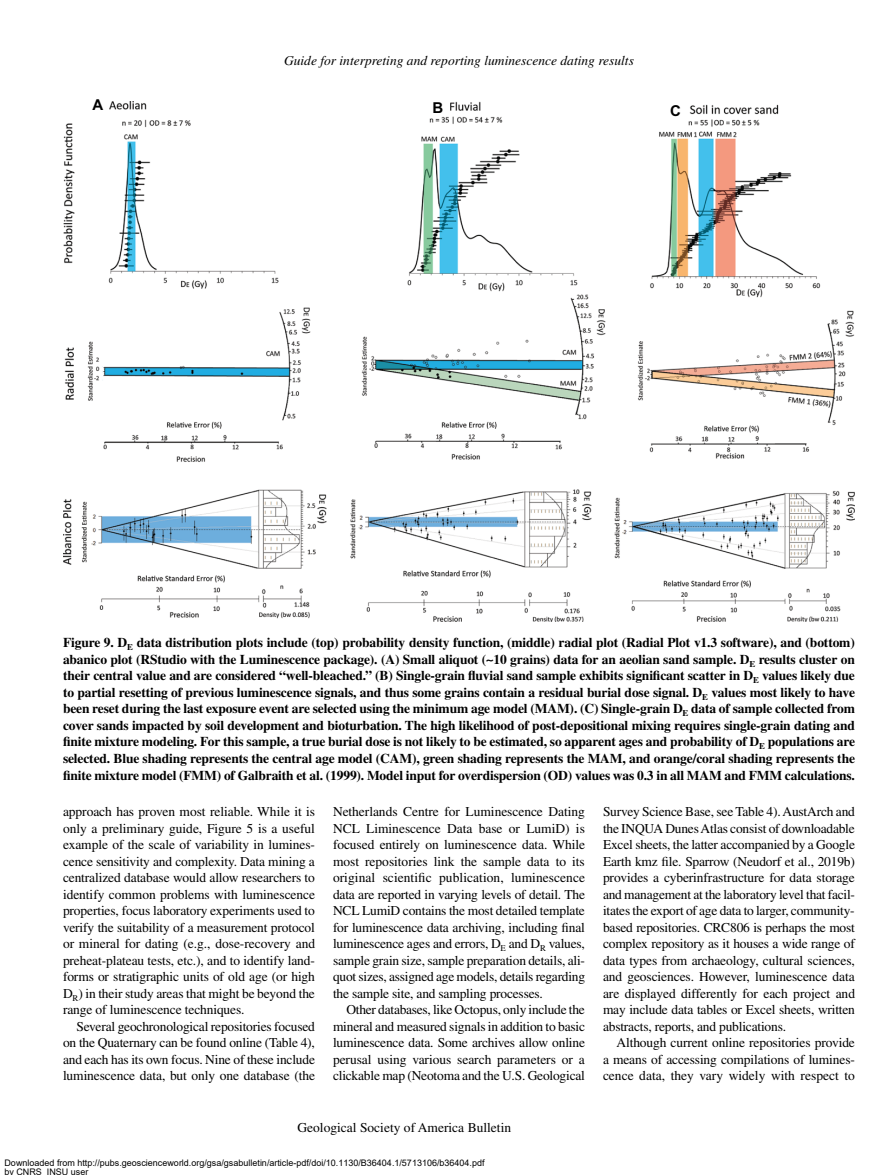
<style>
.page{position:relative;width:891px;height:1175px;background:#fff}
.page>*{position:absolute;margin:0;border:0;box-sizing:border-box;transform-origin:0 0}
.t1{font:700 15px "Arial";color:#000}
.T{font:13.5px/16.5px "Times LT Std";letter-spacing:-.01em;color:#000;text-align:justify}
.FC{font:700 13.5px/16.5px "Times LT Std";letter-spacing:-.01em;color:#000;text-align:justify}
.t2{font:italic 13.5px "Times LT Std";color:#000}
.t3{font:9px/9px "Arial";color:#000}
.s1{color:#fff}
</style>
<div class="page">
<img style="left:63px;top:101px;width:792px;height:521px">
<p class="t2" style="left:284px;top:53px;width:351px">Guide for interpreting and reporting luminescence dating results</p>
<p class="t1" style="left:92px;top:94px;width:12px">A</p>
<p class="t1" style="left:432px;top:97px;width:12px">B</p>
<p class="t1" style="left:670px;top:100px;width:12px">C</p>
<p class="FC" style="left:63px;top:634px;width:794px">Figure 9. D<sub>E</sub> data distribution plots include (top) probability density function, (middle) radial plot (Radial Plot v1.3 software), and (bottom) abanico plot (RStudio with the Luminescence package). (A) Small aliquot (∼10 grains) data for an aeolian sand sample. D<sub>E</sub> results cluster on their central value and are considered “well-bleached.” (B) Single-grain fluvial sand sample exhibits significant scatter in D<sub>E</sub> values likely due to partial resetting of previous luminescence signals, and thus some grains contain a residual burial dose signal. D<sub>E</sub> values most likely to have been reset during the last exposure event are selected using the minimum age model (MAM). (C) Single-grain D<sub>E</sub> data of sample collected from cover sands impacted by soil development and bioturbation. The high likelihood of post-depositional mixing requires single-grain dating and finite mixture modeling. For this sample, a true burial dose is not likely to be estimated, so apparent ages and probability of D<sub>E</sub> populations are selected. Blue shading represents the central age model (CAM), green shading represents the MAM, and orange/coral shading represents the finite mixture model (FMM) of Galbraith et al. (1999). Model input for overdispersion (OD) values was 0.3 in all MAM and FMM calculations.</p>
<p class="T" style="left:63px;top:803px;width:254px">approach has proven most reliable. While it is only a preliminary guide, Figure 5 is a useful example of the scale of variability in lumines&shy;cence sensitivity and complexity. Data mining a centralized database would allow researchers to identify common problems with luminescence properties, focus laboratory experiments used to verify the suitability of a measurement protocol or mineral for dating (e.g., dose-recovery and preheat-plateau tests, etc.), and to identify land&shy;forms or stratigraphic units of old age (or high D<sub>R</sub>) in their study areas that might be beyond the range of luminescence techniques.</p>
<p class="T" style="left:63px;top:1018px;width:254px;text-indent:14px">Several geochronological repositories focused on the Quaternary can be found online (Table 4), and each has its own focus. Nine of these include luminescence data, but only one database (the</p>
<p class="T" style="left:333px;top:803px;width:254px">Netherlands Centre for Luminescence Dating NCL Liminescence Data base or LumiD) is focused entirely on luminescence data. While most repositories link the sample data to its original scientific publication, luminescence data are reported in varying levels of detail. The NCL LumiD contains the most detailed template for luminescence data archiving, including final luminescence ages and errors, D<sub>E</sub> and D<sub>R</sub> values, sample grain size, sample preparation details, ali&shy;quot sizes, assigned age models, details regarding the sample site, and sampling processes.</p>
<p class="T" style="left:333px;top:1001px;width:254px;text-indent:14px">Other databases, like Octopus, only include the mineral and measured signals in addition to basic luminescence data. Some archives allow online perusal using various search parameters or a clickable map (Neotoma and the U.S. Geological</p>
<p class="T" style="left:603px;top:803px;width:254px">Survey Science Base, see Table 4). AustArch and the INQUA Dunes Atlas consist of downloadable Excel sheets, the latter accompanied by a Google Earth kmz file. Sparrow (Neudorf et al., 2019b) provides a cyberinfrastructure for data storage and management at the laboratory level that facil&shy;itates the export of age data to larger, community&shy;based repositories. CRC806 is perhaps the most complex repository as it houses a wide range of data types from archaeology, cultural sciences, and geosciences. However, luminescence data are displayed differently for each project and may include data tables or Excel sheets, written abstracts, reports, and publications.</p>
<p class="T" style="left:603px;top:1034px;width:254px;text-indent:14px">Although current online repositories provide a means of accessing compilations of lumines&shy;cence data, they vary widely with respect to</p>
<p class="T" style="left:297px;top:1118px;width:325px">Geological Society of America Bulletin<span class="s1">, v. 130, no. XX/XX</span></p>
<p class="t3" style="left:4px;top:1159px;width:482px">Downloaded from http://pubs.geoscienceworld.org/gsa/gsabulletin/article-pdf/doi/10.1130/B36404.1/5713106/b36404.pdf by CNRS INSU user</p>
</div>
